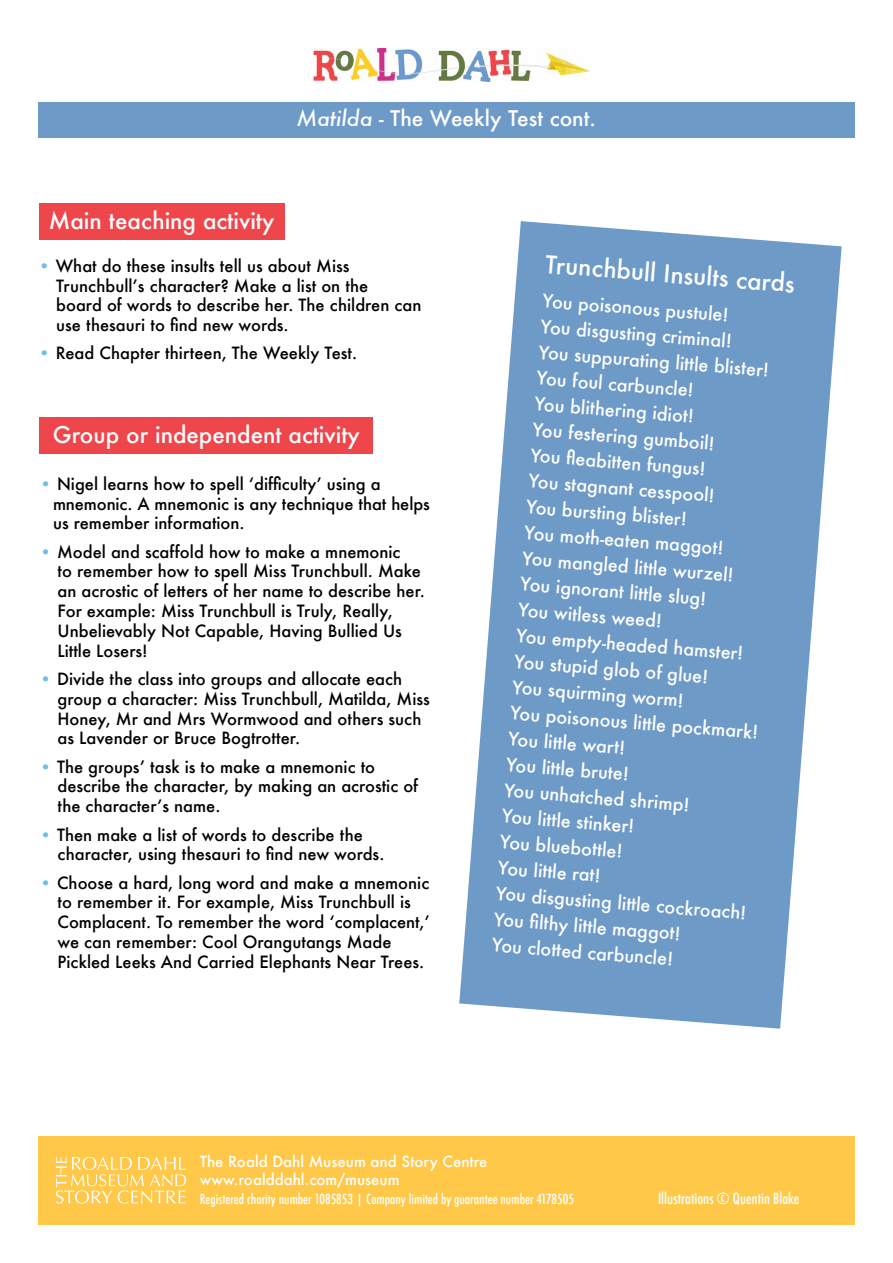
<style>
.page{position:relative;width:893px;height:1263px;background:#fff}
.page>*{position:absolute;margin:0;border:0;box-sizing:border-box;transform-origin:0 0}
.t1{font:500 24px "Futura";color:#fff}
.t2{font:500 22.5px "Futura";color:#fff}
.t3{font:500 21px "Futura";color:#fff}
.t4{font:500 18px "Futura";color:#fff}
.t5{font:500 16.5px/19.8px "Futura";color:#000}
.t6{font:500 15px/18px "Futura";color:#fff}
.t7{font:500 condensed 15px "Futura";color:#fff}
.t8{font:500 condensed 13.5px "Futura";color:#fff}
.s1{font-style:italic}
.s2{color:#6cc0e7}
</style>
<div class="page">
<div style="left:38px;top:102px;width:817px;height:36px;background:#6e9ac8"></div>
<img style="left:312px;top:49px;width:277px;height:33px">
<div style="left:39px;top:203px;width:245px;height:36px;background:#ef464c"></div>
<div style="left:38px;top:1136px;width:817px;height:89px;background:#ffc849"></div>
<svg style="left:56px;top:1157px;width:130px;height:46px"></svg>
<svg style="left:459px;top:221px;width:383px;height:808px;fill:#6e9ac8"></svg>
<div style="left:40px;top:418px;width:333px;height:36px;background:#ef464c"></div>
<p class="t3" style="left:297px;top:104px;width:301px"><span class="s1">Matilda</span> - The Weekly Test cont.</p>
<h2 class="t2" style="left:49px;top:205px;width:227px">Main teaching activity</h2>
<p class="t5" style="left:56px;top:255px;width:367px;text-indent:-18px"><span class="s2">•</span> What do these insults tell us about Miss Trunchbull’s character? Make a list on the<br>board of words to describe her. The children can use thesauri to find new words.</p>
<p class="t5" style="left:38px;top:343px;width:320px"><span class="s2">•</span> Read Chapter thirteen, The Weekly Test.</p>
<h2 class="t2" style="left:53px;top:419px;width:309px">Group or independent activity</h2>
<p class="t5" style="left:53px;top:473px;width:378px;text-indent:-13px"><span class="s2">•</span> Nigel learns how to spell ‘difficulty’ using a mnemonic. A mnemonic is any technique that helps us remember information.</p>
<p class="t5" style="left:58px;top:541px;width:369px;text-indent:-18px"><span class="s2">•</span> Model and scaffold how to make a mnemonic<br>to remember how to spell Miss Trunchbull. Make an acrostic of letters of her name to describe her.<br>For example: Miss Trunchbull is Truly, Really, Unbelievably Not Capable, Having Bullied Us Little Losers!</p>
<p class="t5" style="left:58px;top:669px;width:374px;text-indent:-18px"><span class="s2">•</span> Divide the class into groups and allocate each group a character: Miss Trunchbull, Matilda, Miss Honey, Mr and Mrs Wormwood and others such as Lavender or Bruce Bogtrotter.</p>
<p class="t5" style="left:58px;top:756px;width:362px;text-indent:-18px"><span class="s2">•</span> The groups’ task is to make a mnemonic to describe the character, by making an acrostic of the character’s name.</p>
<p class="t5" style="left:58px;top:824px;width:328px;text-indent:-18px"><span class="s2">•</span> Then make a list of words to describe the character, using thesauri to find new words.</p>
<p class="t5" style="left:58px;top:872px;width:374px;text-indent:-18px"><span class="s2">•</span> Choose a hard, long word and make a mnemonic to remember it. For example, Miss Trunchbull is Complacent. To remember the word ‘complacent,’ we can remember: Cool Orangutangs Made Pickled Leeks And Carried Elephants Near Trees.</p>
<h1 class="t1" style="left:547px;top:248px;width:251px;rotate:4deg">Trunchbull Insults cards</h1>
<p class="t4" style="left:543px;top:289px;width:188px;rotate:4deg">You poisonous pustule!</p>
<p class="t4" style="left:541px;top:315px;width:193px;rotate:4deg">You disgusting criminal!</p>
<p class="t4" style="left:539px;top:341px;width:232px;rotate:4deg">You suppurating little blister!</p>
<p class="t4" style="left:537px;top:366px;width:159px;rotate:4deg">You foul carbuncle!</p>
<p class="t4" style="left:535px;top:392px;width:161px;rotate:4deg">You blithering idiot!</p>
<p class="t4" style="left:533px;top:418px;width:184px;rotate:4deg">You festering gumboil!</p>
<p class="t4" style="left:531px;top:443px;width:177px;rotate:4deg">You fl eabitten fungus!</p>
<p class="t4" style="left:529px;top:469px;width:188px;rotate:4deg">You stagnant cesspool!</p>
<p class="t4" style="left:527px;top:495px;width:162px;rotate:4deg">You bursting blister!</p>
<p class="t4" style="left:525px;top:521px;width:201px;rotate:4deg">You moth-eaten maggot!</p>
<p class="t4" style="left:523px;top:547px;width:213px;rotate:4deg">You mangled little wurzel!</p>
<p class="t4" style="left:521px;top:572px;width:188px;rotate:4deg">You ignorant little slug!</p>
<p class="t4" style="left:519px;top:598px;width:146px;rotate:4deg">You witless weed!</p>
<p class="t4" style="left:517px;top:624px;width:229px;rotate:4deg">You empty-headed hamster!</p>
<p class="t4" style="left:515px;top:650px;width:196px;rotate:4deg">You stupid glob of glue!</p>
<p class="t4" style="left:513px;top:675px;width:173px;rotate:4deg">You squirming worm!</p>
<p class="t4" style="left:511px;top:701px;width:250px;rotate:4deg">You poisonous little pockmark!</p>
<p class="t4" style="left:509px;top:726px;width:119px;rotate:4deg">You little wart!</p>
<p class="t4" style="left:507px;top:752px;width:125px;rotate:4deg">You little brute!</p>
<p class="t4" style="left:505px;top:778px;width:188px;rotate:4deg">You unhatched shrimp!</p>
<p class="t4" style="left:503px;top:804px;width:134px;rotate:4deg">You little stinker!</p>
<p class="t4" style="left:501px;top:830px;width:124px;rotate:4deg">You bluebottle!</p>
<p class="t4" style="left:499px;top:855px;width:104px;rotate:4deg">You little rat!</p>
<p class="t4" style="left:497px;top:882px;width:253px;rotate:4deg">You disgusting little cockroach!</p>
<p class="t4" style="left:495px;top:907px;width:189px;rotate:4deg">You fi lthy little maggot!</p>
<p class="t4" style="left:493px;top:933px;width:183px;rotate:4deg">You clotted carbuncle!</p>
<p class="t6" style="left:200px;top:1153px;width:289px">The Roald Dahl Museum and Story Centre www.roalddahl.com/museum</p>
<p class="t8" style="left:200px;top:1191px;width:376px">Registered charity number 1085853 | Company limited by guarantee number 4178505</p>
<p class="t7" style="left:658px;top:1189px;width:143px">Illustrations © Quentin Blake</p>
</div>
